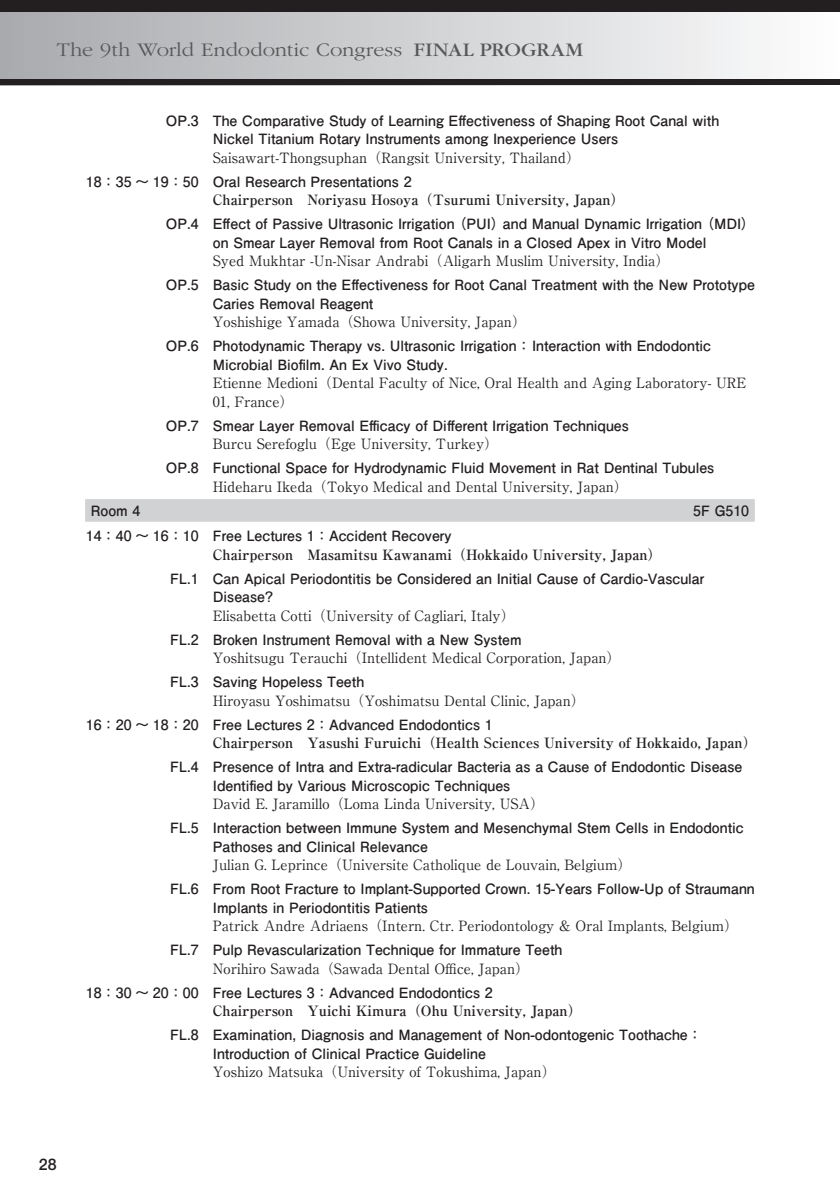
<style>
.page{position:relative;width:840px;height:1191px;background:#fff}
.page>*{position:absolute;margin:0;border:0;box-sizing:border-box;transform-origin:0 0}
.t1{font:300 20px "Garamond";letter-spacing:-.005em;color:#57585a;scale:1.1 1}
.t2{font:500 16px "Helvetica Neue";color:#231f20}
.t3{font:700 14.2px/18.4px "Futo Go B101 Pr 6";color:#231f20}
.t4{font:700 14.2px/18.4px "Ryumin Pr 6";color:#231f20}
.t5{font:14.2px/18.4px "Ryumin Pr 6";color:#231f20}
.s1{font-weight:400}
.s2{font-family:"Ryumin Pr 6";font-weight:400}
.s3{font-family:"Futo Go B101 Pr 6"}
.s4{font-family:"Futo Go B101 Pr 6";font-weight:700}
.s5{font-family:"Ryumin Pr 6"}
</style>
<div class="page">
<div style="left:0;top:0;width:839px;height:85px;background:linear-gradient(to right,#a8aaad,#fcfcfd)"></div>
<div style="left:0;top:0;width:839px;height:11px;background:#231f20"></div>
<div style="left:0;top:79px;width:839px;height:6px;background:#231f20"></div>
<div style="left:85px;top:499px;width:669px;height:23px;background:#d1d2d4"></div>
<p class="t1" style="left:57px;top:39px;width:480px">The 9th World Endodontic Congress <span class="s1">FINAL PROGRAM</span></p>
<p class="t3" style="left:213px;top:111px;width:507px;text-indent:-47px">OP.3 The Comparative Study of Learning Effectiveness of Shaping Root Canal with<br>Nickel Titanium Rotary Instruments among Inexperience Users<br><span class="s2">Saisawart-Thongsuphan（Rangsit University, Thailand）</span></p>
<p class="t4" style="left:213px;top:172px;width:413px;text-indent:-127px"><span class="s3">18：35 〜 19：50 Oral Research Presentations 2<br></span>Chairperson　Noriyasu Hosoya（Tsurumi University, Japan）</p>
<p class="t3" style="left:213px;top:214px;width:544px;text-indent:-47px">OP.4 Effect of Passive Ultrasonic Irrigation （PUI）and Manual Dynamic Irrigation （MDI）on Smear Layer Removal from Root Canals in a Closed Apex in Vitro Model<br><span class="s2">Syed Mukhtar -Un-Nisar Andrabi（Aligarh Muslim University, India）</span></p>
<p class="t3" style="left:213px;top:275px;width:543px;text-indent:-47px">OP.5 Basic Study on the Effectiveness for Root Canal Treatment with the New Prototype<br>Caries Removal Reagent<br><span class="s2">Yoshishige Yamada（Showa University, Japan）</span></p>
<p class="t3" style="left:213px;top:336px;width:534px;text-indent:-47px">OP.6 Photodynamic Therapy vs. Ultrasonic Irrigation： Interaction with Endodontic Microbial Biofilm. An Ex Vivo Study.<br><span class="s2">Etienne Medioni（Dental Faculty of Nice, Oral Health and Aging Laboratory- URE 01, France）</span></p>
<p class="t3" style="left:213px;top:415px;width:417px;text-indent:-47px">OP.7 Smear Layer Removal Efficacy of Different Irrigation Techniques<br><span class="s2">Burcu Serefoglu（Ege University, Turkey）</span></p>
<p class="t3" style="left:213px;top:458px;width:502px;text-indent:-47px">OP.8 Functional Space for Hydrodynamic Fluid Movement in Rat Dentinal Tubules<br><span class="s2">Hideharu Ikeda（Tokyo Medical and Dental University, Japan）</span></p>
<p class="t3" style="left:91px;top:501px;width:51px">Room 4</p>
<p class="t3" style="left:692px;top:501px;width:57px">5F G510</p>
<p class="t4" style="left:213px;top:526px;width:450px;text-indent:-127px"><span class="s3">14：40 〜 16：10 Free Lectures 1：Accident Recovery<br></span>Chairperson　Masamitsu Kawanami（Hokkaido University, Japan）</p>
<p class="t3" style="left:213px;top:569px;width:492px;text-indent:-43px">FL.1 Can Apical Periodontitis be Considered an Initial Cause of Cardio-Vascular<br>Disease?<br><span class="s2">Elisabetta Cotti（University of Cagliari, Italy）</span></p>
<p class="t5" style="left:213px;top:629px;width:409px;text-indent:-43px"><span class="s4">FL.2 Broken Instrument Removal with a New System<br></span>Yoshitsugu Terauchi（Intellident Medical Corporation, Japan）</p>
<p class="t5" style="left:213px;top:672px;width:373px;text-indent:-43px"><span class="s4">FL.3 Saving Hopeless Teeth<br></span>Hiroyasu Yoshimatsu（Yoshimatsu Dental Clinic, Japan）</p>
<p class="t4" style="left:213px;top:714px;width:545px;text-indent:-127px"><span class="s3">16：20 〜 18：20 Free Lectures 2：Advanced Endodontics 1<br></span>Chairperson　Yasushi Furuichi（Health Sciences University of Hokkaido, Japan）</p>
<p class="t3" style="left:213px;top:757px;width:531px;text-indent:-43px">FL.4 Presence of Intra and Extra-radicular Bacteria as a Cause of Endodontic Disease<br>Identified by Various Microscopic Techniques<br><span class="s2">David E. Jaramillo（Loma Linda University, USA）</span></p>
<p class="t3" style="left:213px;top:818px;width:532px;text-indent:-43px">FL.5 Interaction between Immune System and Mesenchymal Stem Cells in Endodontic<br>Pathoses and Clinical Relevance<br><span class="s2">Julian G. Leprince（Universite Catholique de Louvain, Belgium）</span></p>
<p class="t3" style="left:213px;top:879px;width:543px;text-indent:-43px">FL.6 From Root Fracture to Implant-Supported Crown. 15-Years Follow-Up of Straumann<br>Implants in Periodontitis Patients<br><span class="s2">Patrick Andre Adriaens（Intern. Ctr. Periodontology &amp; Oral Implants, Belgium）</span></p>
<p class="t3" style="left:213px;top:940px;width:351px;text-indent:-43px">FL.7 Pulp Revascularization Technique for Immature Teeth<br><span class="s2">Norihiro Sawada（Sawada Dental Office, Japan）</span></p>
<p class="t3" style="left:213px;top:982px;width:370px;text-indent:-127px">18：30 〜 20：00 Free Lectures 3：Advanced Endodontics 2<br><span class="s5">Chairperson　Yuichi Kimura（Ohu University, Japan）</span></p>
<p class="t3" style="left:213px;top:1025px;width:490px;text-indent:-43px">FL.8 Examination, Diagnosis and Management of Non-odontogenic Toothache：<br>Introduction of Clinical Practice Guideline<br><span class="s2">Yoshizo Matsuka（University of Tokushima, Japan）</span></p>
<p class="t2" style="left:39px;top:1154px;width:20px">28</p>
</div>
